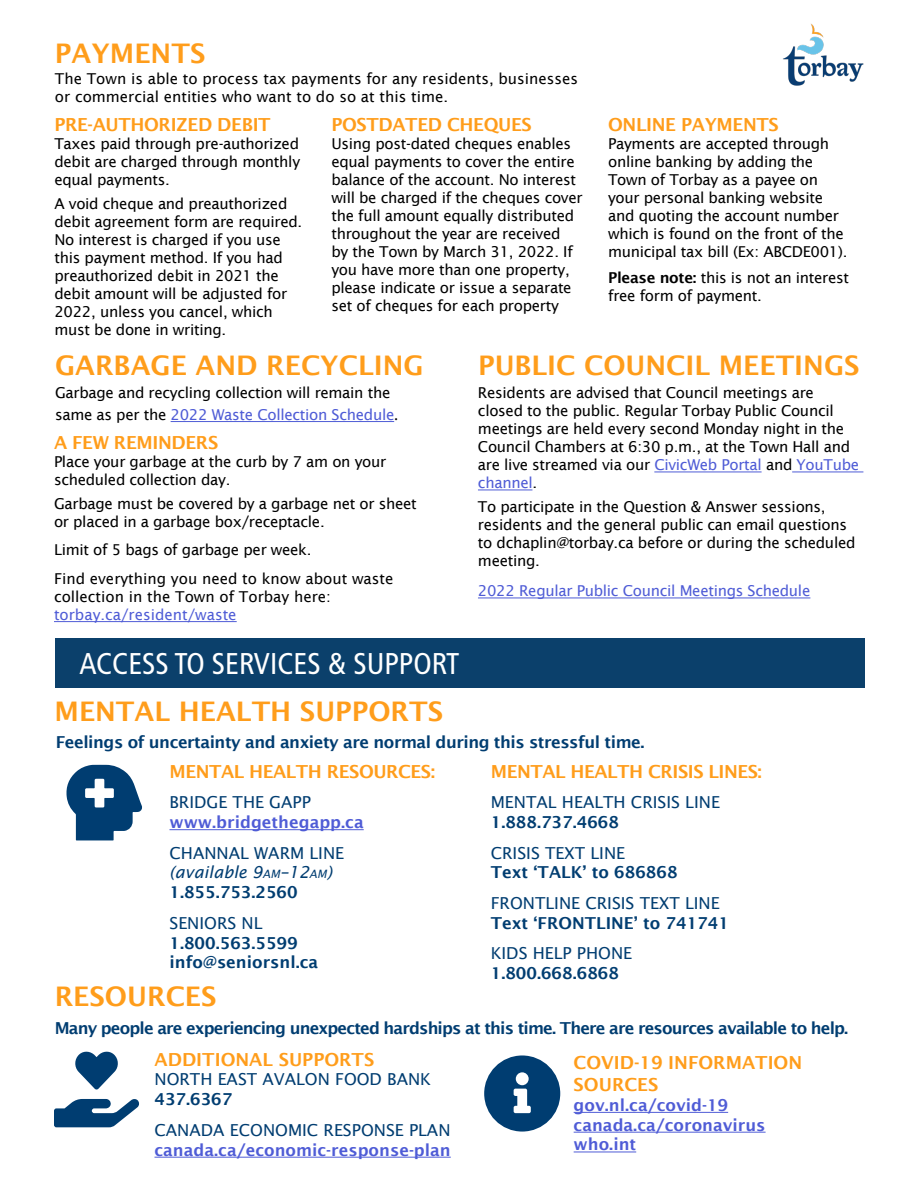
<style>
.page{position:relative;width:918px;height:1188px;background:#fff}
.page>*{position:absolute;margin:0;border:0;box-sizing:border-box;transform-origin:0 0}
.t1{font:condensed 30px "Frutiger LT";color:#fff}
.t2{font:600 27px "Lucida Sans";color:#ff9d1b}
.t3{font:600 18px "Lucida Sans";letter-spacing:-.02em;color:#ff9d1b}
.t4{font:600 18px/21.6px "Lucida Sans";color:#ff9d1b}
.t5{font:16.5px/19.8px "Lucida Sans";color:#003d71}
.t6{font:600 16.5px/19.8px "Lucida Sans";color:#4f5cd6}
.t7{font:600 16.5px/19.8px "Lucida Sans";color:#003d71}
.t8{font:600 16.5px "Lucida Sans";letter-spacing:-.05em;color:#003d71}
.t9{font:600 16.5px "Lucida Sans";letter-spacing:-.03em;color:#003d71}
.t10{font:15px/18px "Lucida Sans";letter-spacing:-.02em;color:#000}
.t11{font:15px/18px "Lucida Sans";color:#000}
.t12{font:15px "Lucida Sans";letter-spacing:-.02em;color:#4f5cd6}
.t13{font:15px "Lucida Sans";color:#4f5cd6}
.s1{font-weight:600}
.s2{color:#4f5cd6}
.s3{font-family:"Minion Pro";font-size:18px}
.s4{font-weight:400;color:#003d71}
.s5{font-style:italic}
.s6{font-style:italic;font-size:11.55px}
.s7{font-weight:400}
</style>
<div class="page">
<hr style="left:171px;top:421px;width:223px;height:1px;background:#4f5cd6">
<hr style="left:654px;top:472px;width:108px;height:1px;background:#4f5cd6">
<hr style="left:792px;top:472px;width:71px;height:1px;background:#4f5cd6">
<hr style="left:478px;top:490px;width:54px;height:1px;background:#4f5cd6">
<hr style="left:478px;top:598px;width:332px;height:1px;background:#4f5cd6">
<svg style="left:66px;top:765px;width:76px;height:75px"></svg>
<hr style="left:169px;top:829px;width:195px;height:1px;background:#4f5cd6">
<hr style="left:154px;top:1157px;width:297px;height:1px;background:#4f5cd6">
<svg style="left:54px;top:1051px;width:85px;height:76px"></svg>
<svg style="left:484px;top:1055px;width:76px;height:77px"></svg>
<hr style="left:574px;top:1112px;width:154px;height:1px;background:#4f5cd6">
<hr style="left:574px;top:1132px;width:192px;height:1px;background:#4f5cd6">
<hr style="left:574px;top:1152px;width:62px;height:1px;background:#4f5cd6">
<div style="left:55px;top:638px;width:810px;height:50px;background:#0b406b"></div>
<img style="left:783px;top:24px;width:81px;height:62px">
<hr style="left:54px;top:621px;width:183px;height:1px;background:#4f5cd6">
<p class="t2" style="left:55px;top:38px;width:152px">PAYMENTS</p>
<p class="t11" style="left:55px;top:70px;width:525px">The Town is able to process tax payments for any residents, businesses or commercial entities who want to do so at this time.</p>
<p class="t3" style="left:54px;top:114px;width:218px">PRE-AUTHORIZED DEBIT</p>
<p class="t10" style="left:54px;top:135px;width:247px;text-align:justify">Taxes paid through pre-authorized debit are charged through monthly equal payments.</p>
<p class="t10" style="left:54px;top:195px;width:249px">A void cheque and preauthorized debit agreement form are required.<br>No interest is charged if you use this payment method. If you had preauthorized debit in 2021 the debit amount will be adjusted for<br>2022, unless you cancel, which must be done in writing.</p>
<p class="t3" style="left:331px;top:114px;width:202px">POSTDATED CHEQUES</p>
<p class="t10" style="left:331px;top:135px;width:253px">Using post-dated cheques enables equal payments to cover the entire balance of the account. No interest will be charged if the cheques cover the full amount equally distributed throughout the year are received<br>by the Town by March 31, 2022. If you have more than one property, please indicate or issue a separate set of cheques for each property</p>
<p class="t3" style="left:608px;top:114px;width:172px">ONLINE PAYMENTS</p>
<p class="t10" style="left:608px;top:135px;width:241px">Payments are accepted through online banking by adding the<br>Town of Torbay as a payee on your personal banking website and quoting the account number which is found on the front of the municipal tax bill (Ex: ABCDE001).</p>
<p class="t10" style="left:608px;top:268px;width:242px"><span class="s1">Please note:</span> this is not an interest free form of payment.</p>
<p class="t2" style="left:55px;top:350px;width:370px">GARBAGE AND RECYCLING</p>
<p class="t2" style="left:478px;top:350px;width:383px">PUBLIC COUNCIL MEETINGS</p>
<p class="t10" style="left:55px;top:382px;width:345px;line-height:21.6px">Garbage and recycling collection will remain the same as per the <span class="s2">2022 Waste Collection Schedule</span><span class="s3">.</span></p>
<p class="t10" style="left:478px;top:384px;width:383px">Residents are advised that Council meetings are closed to the public. Regular Torbay Public Council meetings are held every second Monday night in the Council Chambers at 6:30 p.m., at the Town Hall and are live streamed via our <span class="s2">CivicWeb Portal</span> and <span class="s2">YouTube channel</span>.</p>
<p class="t10" style="left:478px;top:498px;width:379px">To participate in the Question &amp; Answer sessions, residents and the general public can email questions to dchaplin@torbay.ca before or during the scheduled meeting.</p>
<p class="t12" style="left:478px;top:583px;width:334px">2022 Regular Public Council Meetings Schedule</p>
<p class="t3" style="left:54px;top:432px;width:166px">A FEW REMINDERS</p>
<p class="t10" style="left:54px;top:453px;width:334px">Place your garbage at the curb by 7 am on your scheduled collection day.</p>
<p class="t10" style="left:54px;top:495px;width:364px">Garbage must be covered by a garbage net or sheet or placed in a garbage box/receptacle.</p>
<p class="t10" style="left:54px;top:541px;width:259px">Limit of 5 bags of garbage per week.</p>
<p class="t11" style="left:54px;top:570px;width:341px">Find everything you need to know about waste collection in the Town of Torbay here:</p>
<p class="t13" style="left:54px;top:606px;width:184px">torbay.ca/resident/waste</p>
<p class="t1" style="left:79px;top:646px;width:382px">ACCESS TO SERVICES &amp; SUPPORT</p>
<p class="t2" style="left:54px;top:696px;width:390px">MENTAL HEALTH SUPPORTS</p>
<p class="t9" style="left:56px;top:733px;width:590px">Feelings of uncertainty and anxiety are normal during this stressful time.</p>
<p class="t3" style="left:169px;top:761px;width:267px">MENTAL HEALTH RESOURCES:</p>
<p class="t6" style="left:169px;top:792px;width:196px"><span class="s4">BRIDGE THE GAPP </span>www.bridgethegapp.ca</p>
<p class="t5" style="left:169px;top:843px;width:176px">CHANNAL WARM LINE <span class="s5">(available 9</span><span class="s6">AM</span><span class="s5">–12</span><span class="s6">AM</span><span class="s5">)<br></span><span class="s1">1.855.753.2560</span></p>
<p class="t7" style="left:169px;top:913px;width:150px"><span class="s7">SENIORS NL<br></span>1.800.563.5599 info@seniorsnl.ca</p>
<p class="t3" style="left:491px;top:761px;width:273px">MENTAL HEALTH CRISIS LINES:</p>
<p class="t5" style="left:491px;top:792px;width:231px">MENTAL HEALTH CRISIS LINE<br><span class="s1">1.888.737.4668</span></p>
<p class="t7" style="left:491px;top:843px;width:188px"><span class="s7">CRISIS TEXT LINE<br></span>Text ‘TALK’ to 686868</p>
<p class="t5" style="left:491px;top:893px;width:240px">FRONTLINE CRISIS TEXT LINE<br><span class="s1">Text ‘FRONTLINE’ to 741741</span></p>
<p class="t7" style="left:491px;top:944px;width:143px"><span class="s7">KIDS HELP PHONE<br></span>1.800.668.6868</p>
<p class="t2" style="left:55px;top:981px;width:163px">RESOURCES</p>
<p class="t8" style="left:55px;top:1018px;width:795px">Many people are experiencing unexpected hardships at this time. There are resources available to help.</p>
<p class="t4" style="left:154px;top:1048px;width:221px">ADDITIONAL SUPPORTS</p>
<p class="t5" style="left:154px;top:1070px;width:278px">NORTH EAST AVALON FOOD BANK<br><span class="s1">437.6367</span></p>
<p class="t6" style="left:154px;top:1120px;width:298px"><span class="s4">CANADA ECONOMIC RESPONSE PLAN </span>canada.ca/economic-response-plan</p>
<p class="t4" style="left:574px;top:1052px;width:230px">COVID-19 INFORMATION<br>SOURCES</p>
<p class="t6" style="left:574px;top:1095px;width:193px">gov.nl.ca/covid-19 canada.ca/coronavirus who.int</p>
</div>
